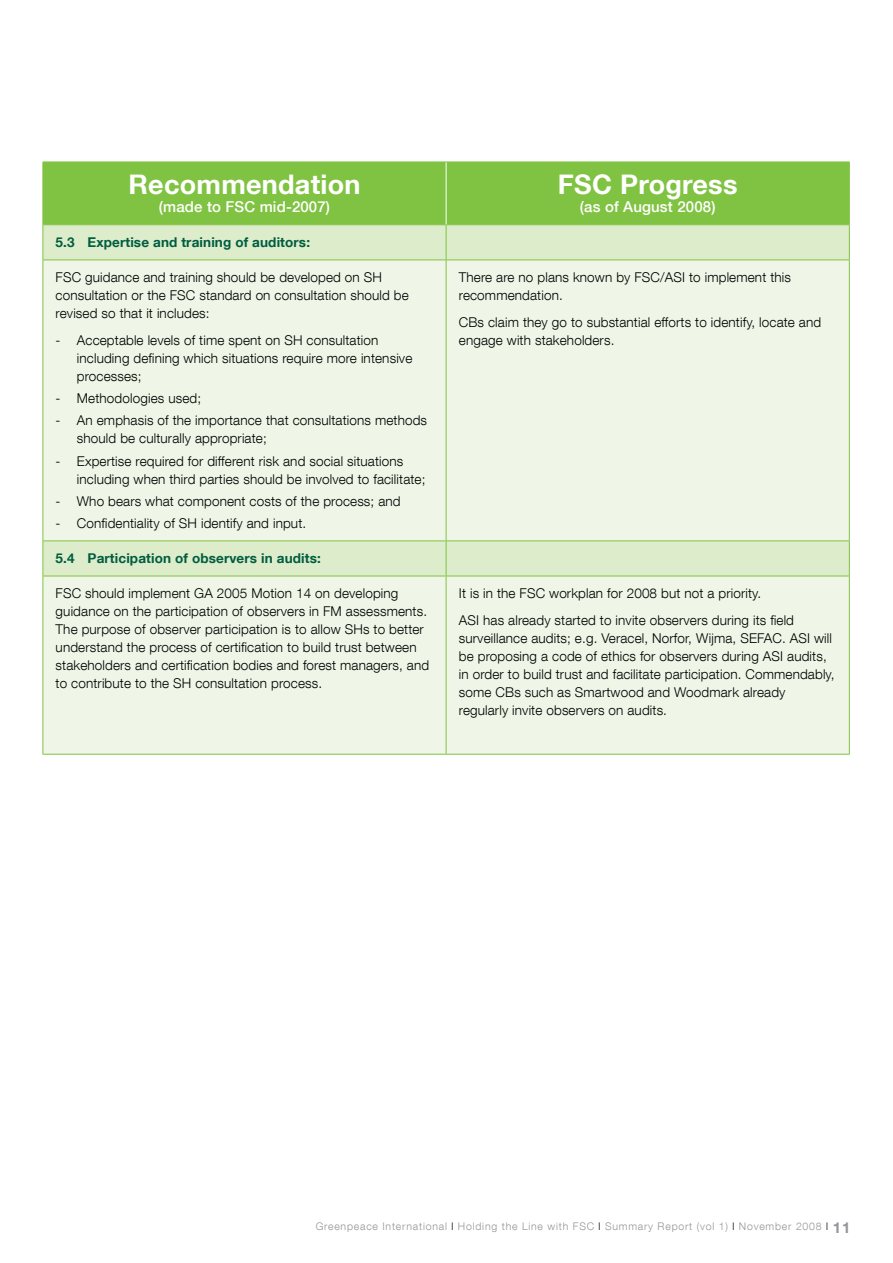
<style>
.page{position:relative;width:893px;height:1263px;background:#fff}
.page>*{position:absolute;margin:0;border:0;box-sizing:border-box;transform-origin:0 0}
.t1{font:700 27px "Helvetica Neue LT Com";letter-spacing:.01em;color:#fff}
.t2{font:500 15px "Helvetica Neue LT Com";letter-spacing:.01em;color:#fff}
.t3{font:300 13.5px/18px "Helvetica Neue LT Com";letter-spacing:.01em;color:#000}
.t4{font:700 13.5px "Helvetica Neue LT Com";letter-spacing:.01em;color:#005d3f}
.t5{font:300 10.5px "Helvetica Neue LT Com";letter-spacing:.075em;color:#939598}
.s1{color:#000}
.s2{font-weight:700;font-size:15px}
</style>
<div class="page">
<div style="left:44px;top:163px;width:805px;height:61px;background:#80c342"></div>
<div style="left:44px;top:225px;width:805px;height:35px;background:#ddeccb"></div>
<svg style="left:44px;top:261px;width:805px;height:493px;background:#edf5e4"></svg>
<hr style="left:43px;top:162px;width:403px;height:1px;background:#80c342">
<hr style="left:43px;top:162px;width:1px;height:62px;background:#80c342">
<hr style="left:446px;top:162px;width:404px;height:1px;background:#80c342">
<hr style="left:849px;top:162px;width:1px;height:62px;background:#80c342">
<hr style="left:43px;top:224px;width:403px;height:1px;background:#80c342">
<hr style="left:43px;top:225px;width:1px;height:35px;background:#80c342">
<hr style="left:446px;top:224px;width:404px;height:1px;background:#80c342">
<hr style="left:446px;top:225px;width:1px;height:35px;background:#80c342">
<hr style="left:849px;top:225px;width:1px;height:35px;background:#80c342">
<hr style="left:43px;top:260px;width:403px;height:1px;background:#80c342">
<hr style="left:43px;top:260px;width:1px;height:280px;background:#80c342">
<hr style="left:446px;top:260px;width:404px;height:1px;background:#80c342">
<hr style="left:446px;top:260px;width:1px;height:280px;background:#80c342">
<hr style="left:849px;top:260px;width:1px;height:280px;background:#80c342">
<hr style="left:43px;top:540px;width:403px;height:1px;background:#80c342">
<hr style="left:43px;top:541px;width:1px;height:35px;background:#80c342">
<hr style="left:446px;top:540px;width:404px;height:1px;background:#80c342">
<hr style="left:446px;top:541px;width:1px;height:35px;background:#80c342">
<hr style="left:849px;top:541px;width:1px;height:35px;background:#80c342">
<hr style="left:43px;top:576px;width:403px;height:1px;background:#80c342">
<hr style="left:43px;top:576px;width:1px;height:178px;background:#80c342">
<hr style="left:446px;top:576px;width:404px;height:1px;background:#80c342">
<hr style="left:446px;top:576px;width:1px;height:178px;background:#80c342">
<hr style="left:849px;top:576px;width:1px;height:178px;background:#80c342">
<hr style="left:43px;top:754px;width:403px;height:1px;background:#80c342">
<hr style="left:446px;top:754px;width:404px;height:1px;background:#80c342">
<hr style="left:446px;top:162px;width:1px;height:62px;background:#fff">
<h1 class="t1" style="left:129px;top:175px;width:233px">Recommendation</h1>
<p class="t2" style="left:159px;top:201px;width:173px">(made to FSC mid-2007)</p>
<p class="t4" style="left:56px;top:237px;width:256px">5.3 Expertise and training of auditors:</p>
<p class="t3" style="left:56px;top:270px;width:355px">FSC guidance and training should be developed on SH consultation or the FSC standard on consultation should be revised so that it includes:</p>
<p class="t3" style="left:77px;top:333px;width:337px;text-indent:-21px">- Acceptable levels of time spent on SH consultation including defining which situations require more intensive processes;</p>
<p class="t3" style="left:56px;top:391px;width:147px">- Methodologies used;</p>
<p class="t3" style="left:77px;top:413px;width:352px;text-indent:-21px">- An emphasis of the importance that consultations methods should be culturally appropriate;</p>
<p class="t3" style="left:77px;top:454px;width:350px;text-indent:-21px">- Expertise required for different risk and social situations including when third parties should be involved to facilitate;</p>
<p class="t3" style="left:56px;top:494px;width:346px">- Who bears what component costs of the process; and</p>
<p class="t3" style="left:56px;top:516px;width:252px">- Confidentiality of SH identify and input.</p>
<h1 class="t1" style="left:558px;top:175px;width:181px">FSC Progress</h1>
<p class="t2" style="left:580px;top:201px;width:137px">(as of August 2008)</p>
<p class="t3" style="left:459px;top:270px;width:334px">There are no plans known by FSC/ASI to implement this recommendation.</p>
<p class="t3" style="left:459px;top:315px;width:364px">CBs claim they go to substantial efforts to identify, locate and engage with stakeholders.</p>
<p class="t4" style="left:56px;top:554px;width:267px">5.4 Participation of observers in audits:</p>
<p class="t3" style="left:56px;top:586px;width:375px">FSC should implement GA 2005 Motion 14 on developing guidance on the participation of observers in FM assessments.<br>The purpose of observer participation is to allow SHs to better understand the process of certification to build trust between stakeholders and certification bodies and forest managers, and to contribute to the SH consultation process.</p>
<p class="t3" style="left:459px;top:582px;width:337px;line-height:26.5px">It is in the FSC workplan for 2008 but not a priority.<br>ASI has already started to invite observers during its field</p>
<p class="t3" style="left:459px;top:631px;width:377px">surveillance audits; e.g. Veracel, Norfor, Wijma, SEFAC. ASI will be proposing a code of ethics for observers during ASI audits, in order to build trust and facilitate participation. Commendably, some CBs such as Smartwood and Woodmark already regularly invite observers on audits.</p>
<p class="t5" style="left:316px;top:1223px;width:536px">Greenpeace International <span class="s1">l</span> Holding the Line with FSC <span class="s1">l</span> Summary Report (vol 1) <span class="s1">l</span> November 2008 <span class="s1">l</span> <span class="s2">11</span></p>
</div>
